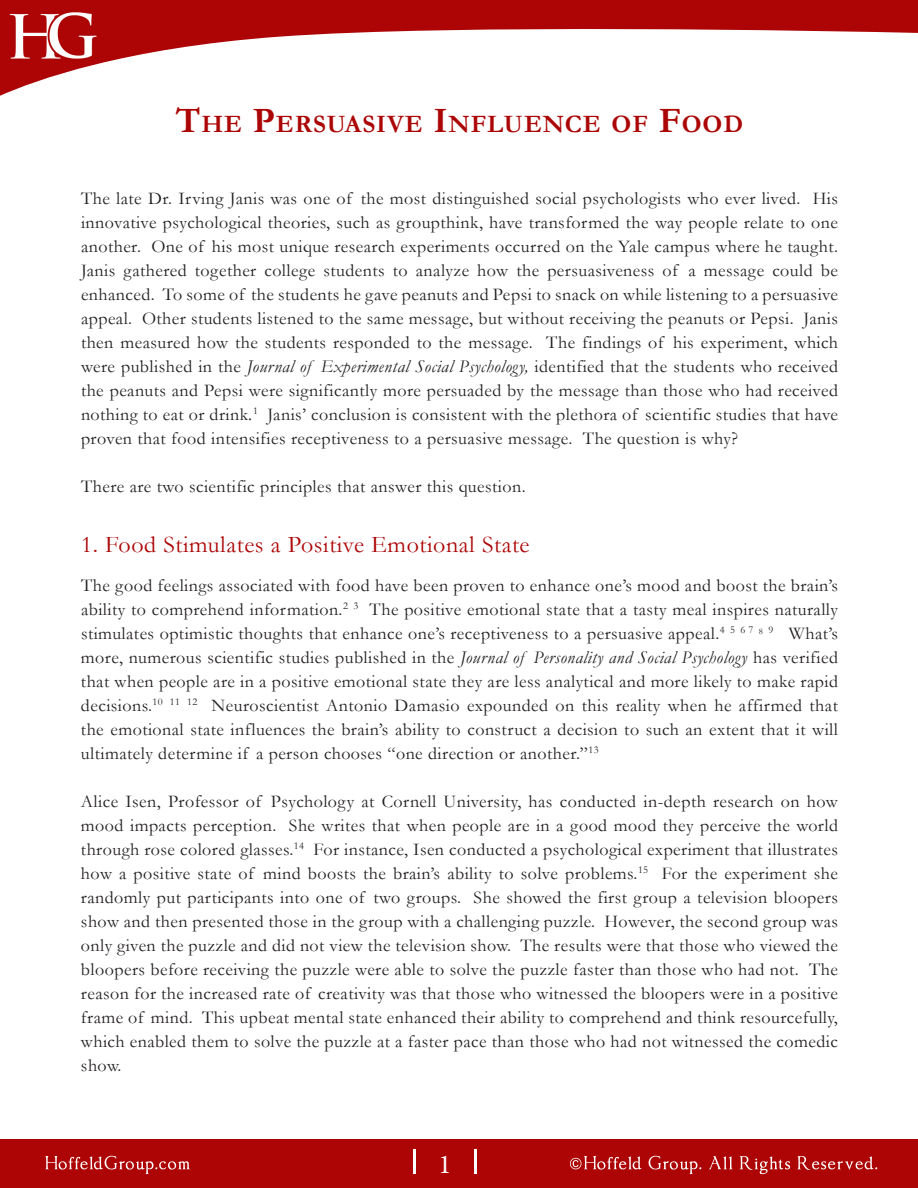
<style>
.page{position:relative;width:918px;height:1188px;background:#fff}
.page>*{position:absolute;margin:0;border:0;box-sizing:border-box;transform-origin:0 0}
.t1{font:27px "Minion Pro";color:#fff}
.t2{font:700 25.2px "Garamond";letter-spacing:.035em;color:#ac0505}
.t3{font:24px "Garamond";letter-spacing:.025em;color:#ac0505}
.t4{font:18px/24px "Garamond";letter-spacing:.025em;color:#231f20;text-align:justify}
.s1{font-size:36px}
.s2{font-style:italic}
</style>
<div class="page">
<div style="left:0;top:1140px;width:918px;height:48px;background:#ad0505"></div>
<img style="left:584px;top:1156px;width:137px;height:13px">
<img style="left:475px;top:1149px;width:2px;height:24px">
<img style="left:414px;top:1149px;width:2px;height:24px">
<img style="left:45px;top:1156px;width:72px;height:13px">
<img style="left:0;top:0;width:918px;height:96px">
<p class="t2" style="left:176px;top:106px;width:569px"><span class="s1">T</span>HE <span class="s1">P</span>ERSUASIVE <span class="s1">I</span>NFLUENCE OF <span class="s1">F</span>OOD</p>
<p class="t4" style="left:81px;top:185px;width:759px">The late Dr. Irving Janis was one of the most distinguished social psychologists who ever lived. His innovative psychological theories, such as groupthink, have transformed the way people relate to one another. One of his most unique research experiments occurred on the Yale campus where he taught.<br>Janis gathered together college students to analyze how the persuasiveness of a message could be enhanced. To some of the students he gave peanuts and Pepsi to snack on while listening to a persuasive appeal. Other students listened to the same message, but without receiving the peanuts or Pepsi. Janis then measured how the students responded to the message. The findings of his experiment, which were published in the <span class="s2">Journal of Experimental Social Psychology,</span> identified that the students who received the peanuts and Pepsi were significantly more persuaded by the message than those who had received nothing to eat or drink<span class="s2">.</span><sup>1</sup> Janis’ conclusion is consistent with the plethora of scientific studies that have proven that food intensifies receptiveness to a persuasive message. The question is why?</p>
<p class="t4" style="left:81px;top:473px;width:446px">There are two scientific principles that answer this question.</p>
<p class="t3" style="left:81px;top:528px;width:450px">1. Food Stimulates a Positive Emotional State</p>
<p class="t4" style="left:81px;top:572px;width:759px">The good feelings associated with food have been proven to enhance one’s mood and boost the brain’s ability to comprehend information.<sup>2</sup> <sup>3</sup> The positive emotional state that a tasty meal inspires naturally stimulates optimistic thoughts that enhance one’s receptiveness to a persuasive appeal.<sup>4</sup> <sup>5</sup> <sup>6</sup> <sup>7</sup> <sup>8</sup> <sup>9</sup> What’s more, numerous scientific studies published in the <span class="s2">Journal of Personality and Social Psychology</span> has verified that when people are in a positive emotional state they are less analytical and more likely to make rapid decisions.<sup>10</sup> <sup>11</sup> <sup>12</sup> Neuroscientist Antonio Damasio expounded on this reality when he affirmed that the emotional state influences the brain’s ability to construct a decision to such an extent that it will ultimately determine if a person chooses “one direction or another.”<sup>13</sup></p>
<p class="t4" style="left:81px;top:788px;width:759px">Alice Isen, Professor of Psychology at Cornell University, has conducted in-depth research on how mood impacts perception. She writes that when people are in a good mood they perceive the world through rose colored glasses.<sup>14</sup> For instance, Isen conducted a psychological experiment that illustrates how a positive state of mind boosts the brain’s ability to solve problems.<sup>15</sup> For the experiment she randomly put participants into one of two groups. She showed the first group a television bloopers show and then presented those in the group with a challenging puzzle. However, the second group was only given the puzzle and did not view the television show. The results were that those who viewed the bloopers before receiving the puzzle were able to solve the puzzle faster than those who had not. The reason for the increased rate of creativity was that those who witnessed the bloopers were in a positive frame of mind. This upbeat mental state enhanced their ability to comprehend and think resourcefully, which enabled them to solve the puzzle at a faster pace than those who had not witnessed the comedic show.</p>
<p class="t1" style="left:438px;top:1146px;width:14px">1</p>
</div>
